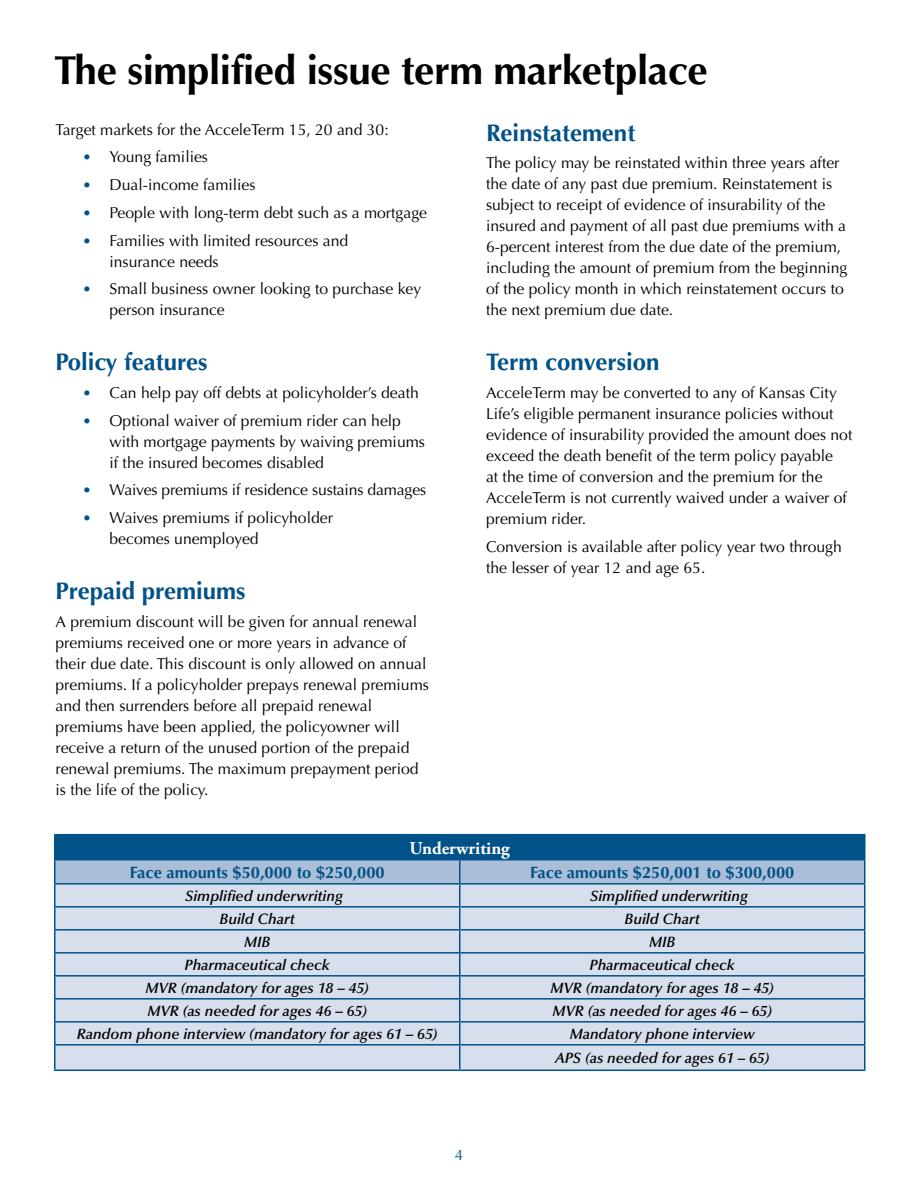
<style>
.page{position:relative;width:918px;height:1188px;background:#fff}
.page>*{position:absolute;margin:0;border:0;box-sizing:border-box;transform-origin:0 0}
.t1{font:700 40.5px "Optima LT Std";letter-spacing:-.01em;color:#000}
.t2{font:700 24px "Optima LT Std";color:#005288}
.t3{font:700 18px "Adobe Garamond Pro";color:#fff}
.t4{font:700 16.5px "Optima LT Std";color:#005288}
.t5{font:15.75px/21px "Optima LT Std";color:#000}
.t6{font:italic 600 15px/24.3px "Optima LT Std";color:#000;text-align:center}
.t7{font:15px "Optima LT Std";color:#005288}
.s1{font-size:15px;color:#005288}
</style>
<div class="page">
<div style="left:55px;top:835px;width:810px;height:25px;background:#005288"></div>
<hr style="left:54px;top:834px;width:406px;height:1px;background:#005288">
<hr style="left:54px;top:835px;width:2px;height:24px;background:#005288">
<hr style="left:460px;top:834px;width:406px;height:1px;background:#005288">
<hr style="left:864px;top:835px;width:2px;height:24px;background:#005288">
<hr style="left:54px;top:859px;width:406px;height:1px;background:#005288">
<hr style="left:54px;top:860px;width:2px;height:23px;background:#005288">
<hr style="left:460px;top:859px;width:406px;height:1px;background:#005288">
<hr style="left:864px;top:860px;width:2px;height:23px;background:#005288">
<hr style="left:54px;top:883px;width:406px;height:2px;background:#005288">
<hr style="left:54px;top:885px;width:2px;height:21px;background:#005288">
<hr style="left:460px;top:883px;width:406px;height:2px;background:#005288">
<hr style="left:864px;top:885px;width:2px;height:21px;background:#005288">
<hr style="left:54px;top:906px;width:406px;height:2px;background:#005288">
<hr style="left:54px;top:908px;width:2px;height:21px;background:#005288">
<hr style="left:460px;top:906px;width:406px;height:2px;background:#005288">
<hr style="left:864px;top:908px;width:2px;height:21px;background:#005288">
<hr style="left:54px;top:929px;width:406px;height:2px;background:#005288">
<hr style="left:54px;top:931px;width:2px;height:21px;background:#005288">
<hr style="left:460px;top:929px;width:406px;height:2px;background:#005288">
<hr style="left:864px;top:931px;width:2px;height:21px;background:#005288">
<hr style="left:54px;top:952px;width:406px;height:2px;background:#005288">
<hr style="left:54px;top:954px;width:2px;height:21px;background:#005288">
<hr style="left:460px;top:952px;width:406px;height:2px;background:#005288">
<hr style="left:864px;top:954px;width:2px;height:21px;background:#005288">
<hr style="left:54px;top:975px;width:406px;height:2px;background:#005288">
<hr style="left:54px;top:977px;width:2px;height:21px;background:#005288">
<hr style="left:460px;top:975px;width:406px;height:2px;background:#005288">
<hr style="left:864px;top:977px;width:2px;height:21px;background:#005288">
<hr style="left:54px;top:998px;width:406px;height:2px;background:#005288">
<hr style="left:54px;top:1000px;width:2px;height:21px;background:#005288">
<hr style="left:460px;top:998px;width:406px;height:2px;background:#005288">
<hr style="left:864px;top:1000px;width:2px;height:21px;background:#005288">
<hr style="left:54px;top:1021px;width:406px;height:2px;background:#005288">
<hr style="left:54px;top:1023px;width:2px;height:21px;background:#005288">
<hr style="left:460px;top:1021px;width:406px;height:2px;background:#005288">
<hr style="left:864px;top:1023px;width:2px;height:21px;background:#005288">
<hr style="left:54px;top:1044px;width:406px;height:2px;background:#005288">
<hr style="left:54px;top:1046px;width:2px;height:24px;background:#005288">
<hr style="left:460px;top:1044px;width:406px;height:2px;background:#005288">
<svg style="left:55px;top:860px;width:810px;height:210px;background:#c4d2e3"></svg>
<hr style="left:864px;top:1046px;width:2px;height:24px;background:#005288">
<hr style="left:54px;top:1070px;width:406px;height:1px;background:#005288">
<hr style="left:460px;top:1070px;width:406px;height:1px;background:#005288">
<h1 class="t1" style="left:54px;top:46px;width:655px">The simplified issue term marketplace</h1>
<p class="t5" style="left:56px;top:119px;width:335px">Target markets for the AcceleTerm 15, 20 and 30:</p>
<p class="t5" style="left:82px;top:147px;width:127px"><span class="s1">•</span> Young families</p>
<p class="t5" style="left:82px;top:174px;width:175px"><span class="s1">•</span> Dual-income families</p>
<p class="t5" style="left:82px;top:202px;width:346px"><span class="s1">•</span> People with long-term debt such as a mortgage</p>
<p class="t5" style="left:110px;top:230px;width:240px;text-indent:-27px"><span class="s1">•</span> Families with limited resources and insurance needs</p>
<p class="t5" style="left:110px;top:279px;width:313px;text-indent:-27px"><span class="s1">•</span> Small business owner looking to purchase key person insurance</p>
<h2 class="t2" style="left:56px;top:348px;width:154px">Policy features</h2>
<p class="t5" style="left:82px;top:382px;width:338px"><span class="s1">•</span> Can help pay off debts at policyholder’s death</p>
<p class="t5" style="left:110px;top:410px;width:317px;text-indent:-27px"><span class="s1">•</span> Optional waiver of premium rider can help with mortgage payments by waiving premiums if the insured becomes disabled</p>
<p class="t5" style="left:82px;top:480px;width:345px"><span class="s1">•</span> Waives premiums if residence sustains damages</p>
<p class="t5" style="left:110px;top:507px;width:225px;text-indent:-27px"><span class="s1">•</span> Waives premiums if policyholder becomes unemployed</p>
<h2 class="t2" style="left:56px;top:577px;width:192px">Prepaid premiums</h2>
<p class="t5" style="left:56px;top:611px;width:375px">A premium discount will be given for annual renewal premiums received one or more years in advance of their due date. This discount is only allowed on annual premiums. If a policyholder prepays renewal premiums and then surrenders before all prepaid renewal premiums have been applied, the policyowner will receive a return of the unused portion of the prepaid renewal premiums. The maximum prepayment period is the life of the policy.</p>
<h2 class="t2" style="left:486px;top:118px;width:151px">Reinstatement</h2>
<p class="t5" style="left:486px;top:153px;width:363px">The policy may be reinstated within three years after the date of any past due premium. Reinstatement is subject to receipt of evidence of insurability of the insured and payment of all past due premiums with a 6-percent interest from the due date of the premium, including the amount of premium from the beginning of the policy month in which reinstatement occurs to the next premium due date.</p>
<h2 class="t2" style="left:486px;top:348px;width:175px">Term conversion</h2>
<p class="t5" style="left:486px;top:382px;width:368px">AcceleTerm may be converted to any of Kansas City Life’s eligible permanent insurance policies without evidence of insurability provided the amount does not exceed the death benefit of the term policy payable<br>at the time of conversion and the premium for the AcceleTerm is not currently waived under a waiver of premium rider.</p>
<p class="t5" style="left:486px;top:536px;width:357px">Conversion is available after policy year two through the lesser of year 12 and age 65.</p>
<p class="t3" style="left:410px;top:838px;width:102px">Underwriting</p>
<p class="t4" style="left:130px;top:863px;width:257px">Face amounts $50,000 to $250,000</p>
<p class="t4" style="left:530px;top:863px;width:266px">Face amounts $250,001 to $300,000</p>
<p class="t6" style="left:185px;top:884px;width:159px">Simplified underwriting</p>
<p class="t6" style="left:590px;top:884px;width:159px">Simplified underwriting</p>
<p class="t6" style="left:220px;top:907px;width:77px">Build Chart</p>
<p class="t6" style="left:625px;top:907px;width:77px">Build Chart</p>
<p class="t6" style="left:244px;top:930px;width:28px">MIB</p>
<p class="t6" style="left:649px;top:930px;width:28px">MIB</p>
<p class="t6" style="left:185px;top:953px;width:147px">Pharmaceutical check</p>
<p class="t6" style="left:590px;top:953px;width:147px">Pharmaceutical check</p>
<p class="t6" style="left:145px;top:976px;width:225px">MVR (mandatory for ages 18 – 45)</p>
<p class="t6" style="left:550px;top:976px;width:225px">MVR (mandatory for ages 18 – 45)</p>
<p class="t6" style="left:147px;top:999px;width:221px">MVR (as needed for ages 46 – 65)</p>
<p class="t6" style="left:552px;top:999px;width:221px">MVR (as needed for ages 46 – 65)</p>
<p class="t6" style="left:77px;top:1022px;width:362px">Random phone interview (mandatory for ages 61 – 65)</p>
<p class="t6" style="left:555px;top:1022px;width:216px">Mandatory phone interview<br>APS (as needed for ages 61 – 65)</p>
<p class="t7" style="left:455px;top:1147px;width:10px">4</p>
</div>
